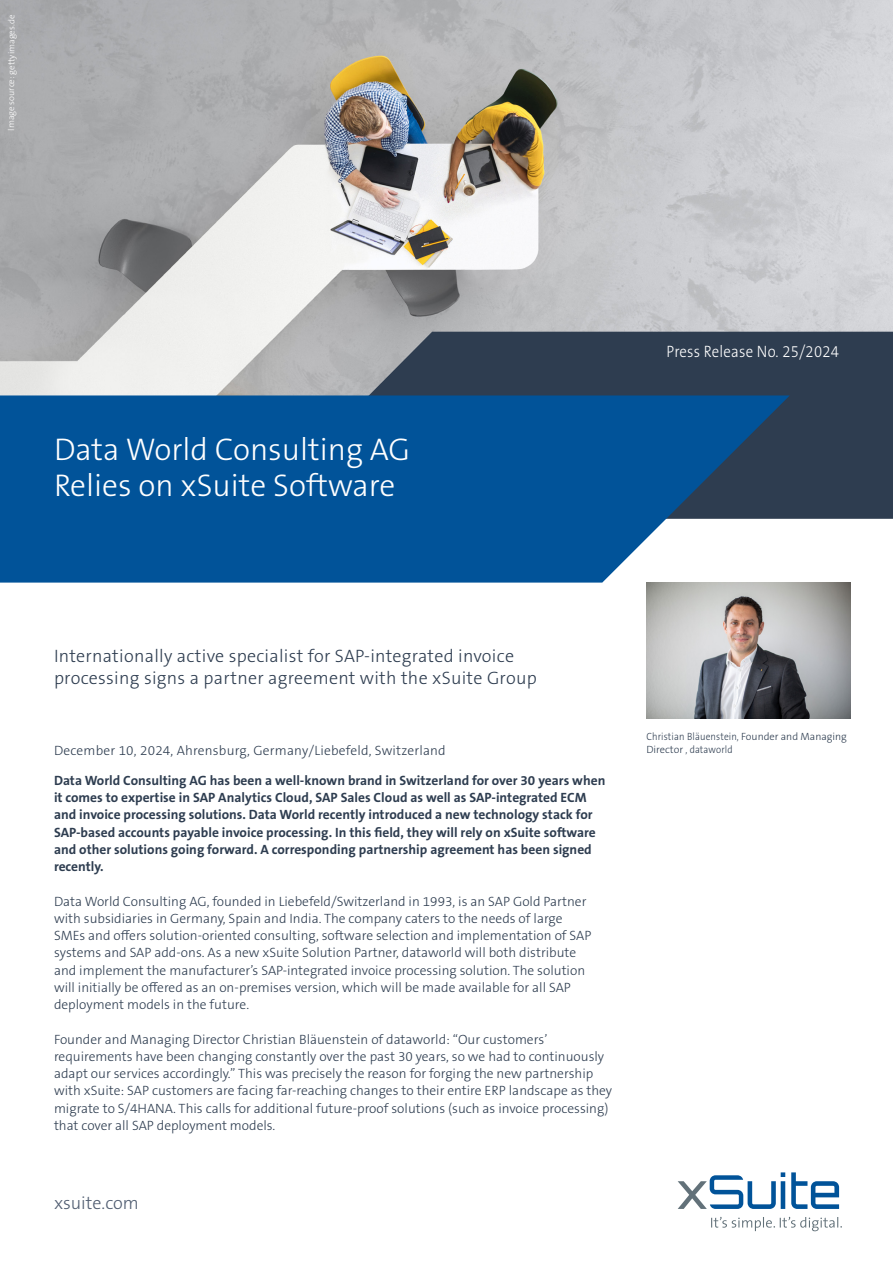
<style>
.page{position:relative;width:893px;height:1263px;background:#fff}
.page>*{position:absolute;margin:0;border:0;box-sizing:border-box;transform-origin:0 0}
.t1{font:300 31.5px/36px "The Sans B W3";color:#fff}
.t2{font:300 18px/22.5px "The Sans B W3";letter-spacing:.015em;color:#2e3d50}
.t3{font:300 18px "The Sans B W3";color:#505d71}
.t4{font:300 16.5px "The Sans B W3";letter-spacing:.015em;color:#fff;scale:.9 1}
.t5{font:300 13.5px/17.2px "The Sans B W3";color:#2e3d50}
.t6{font:700 13.5px/17.2px "The Sans B W7";color:#2e3d50}
.t7{font:300 10.5px/12.6px "The Sans B W3";letter-spacing:.015em;color:#2e3d50;scale:.9 1}
.t8{font:300 9px "The Sans B W3";letter-spacing:-.005em;color:#fff}
</style>
<div class="page">
<img style="left:0;top:0;width:893px;height:395px">
<svg style="left:246px;top:332px;width:647px;height:187px;background:#475363"></svg>
<svg style="left:0;top:395px;width:790px;height:188px;background:#155d9c"></svg>
<svg style="left:711px;top:1217px;width:131px;height:14px"></svg>
<svg style="left:678px;top:1172px;width:161px;height:37px"></svg>
<img style="left:646px;top:583px;width:204px;height:136px">
<p class="t8" style="left:6px;top:131px;width:117px;rotate:-90deg">Image source: gettyimages.de</p>
<p class="t1" style="left:54px;top:432px;width:358px">Data World Consulting AG<br>Relies on xSuite Software</p>
<p class="t4" style="left:666px;top:340px;width:193px">Press Release No. 25/2024</p>
<p class="t2" style="left:54px;top:645px;width:484px">Internationally active specialist for SAP-integrated invoice processing signs a partner agreement with the xSuite Group</p>
<p class="t5" style="left:54px;top:742px;width:393px">December 10, 2024, Ahrensburg, Germany/Liebefeld, Switzerland</p>
<p class="t6" style="left:54px;top:772px;width:553px">Data World Consulting AG has been a well-known brand in Switzerland for over 30 years when it comes to expertise in SAP Analytics Cloud, SAP Sales Cloud as well as SAP-integrated ECM and invoice processing solutions. Data World recently introduced a new technology stack for SAP-based accounts payable invoice processing. In this field, they will rely on xSuite software and other solutions going forward. A corresponding partnership agreement has been signed recently.</p>
<p class="t5" style="left:54px;top:892px;width:539px">Data World Consulting AG, founded in Liebefeld/Switzerland in 1993, is an SAP Gold Partner with subsidiaries in Germany, Spain and India. The company caters to the needs of large SMEs and offers solution-oriented consulting, software selection and implementation of SAP systems and SAP add-ons. As a new xSuite Solution Partner, dataworld will both distribute and implement the manufacturer’s SAP-integrated invoice processing solution. The solution will initially be offered as an on-premises version, which will be made available for all SAP deployment models in the future.</p>
<p class="t5" style="left:54px;top:1030px;width:560px">Founder and Managing Director Christian Bläuenstein of dataworld: “Our customers’ requirements have been changing constantly over the past 30 years, so we had to continuously adapt our services accordingly.” This was precisely the reason for forging the new partnership with xSuite: SAP customers are facing far-reaching changes to their entire ERP landscape as they migrate to S/4HANA. This calls for additional future-proof solutions (such as invoice processing) that cover all SAP deployment models.</p>
<p class="t3" style="left:54px;top:1191px;width:86px">xsuite.com</p>
<p class="t7" style="left:646px;top:730px;width:224px">Christian Bläuenstein, Founder and Managing<br>Director , dataworld</p>
</div>
